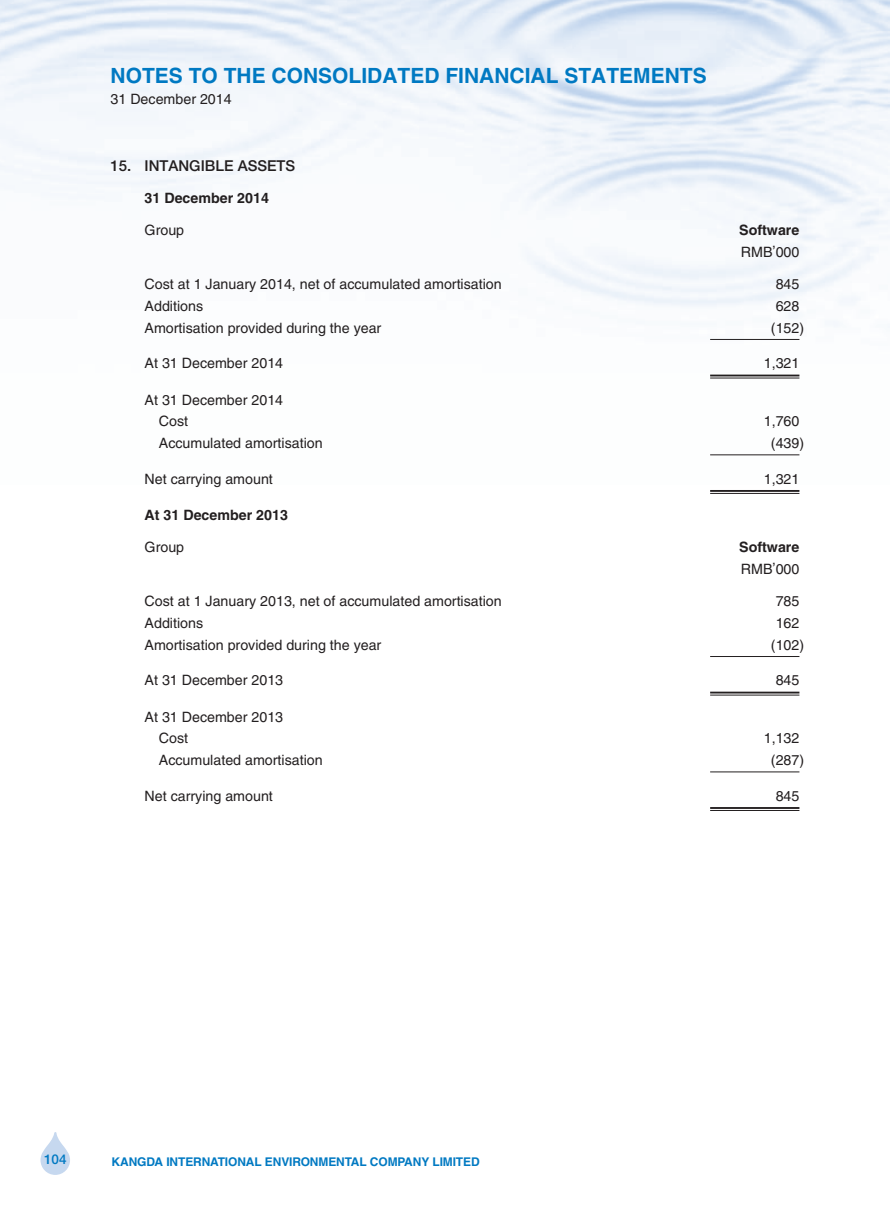
<style>
.page{position:relative;width:893px;height:1212px;background:#fff}
.page>*{position:absolute;margin:0;border:0;box-sizing:border-box;transform-origin:0 0}
.t1{font:700 21px "Helvetica LT Std";color:#0079c2}
._3__標題{font:500 15px "Helvetica Neue LT Std";color:#231f20}
._1__內文{font:14.25px "Helvetica LT Std";color:#231f20}
._1__內文-2{font:700 14.25px "Helvetica LT Std";color:#231f20}
.t2{font:500 13.5px "Helvetica Neue LT Std";color:#0079c2}
.t3{font:700 12px "Helvetica LT Std";letter-spacing:-.01em;color:#0079c2}
</style>
<div class="page">
<svg style="left:40px;top:1132px;width:30px;height:43px"></svg>
<hr style="left:710px;top:339px;width:89px;height:1px;background:#231f20">
<hr style="left:710px;top:375px;width:89px;height:1px;background:#231f20">
<hr style="left:710px;top:378px;width:89px;height:1px;background:#231f20">
<hr style="left:710px;top:454px;width:89px;height:1px;background:#231f20">
<hr style="left:710px;top:490px;width:89px;height:2px;background:#231f20">
<hr style="left:710px;top:493px;width:89px;height:1px;background:#231f20">
<hr style="left:710px;top:656px;width:89px;height:1px;background:#231f20">
<hr style="left:710px;top:692px;width:89px;height:1px;background:#231f20">
<hr style="left:710px;top:695px;width:89px;height:1px;background:#231f20">
<hr style="left:710px;top:771px;width:89px;height:1px;background:#231f20">
<hr style="left:710px;top:807px;width:89px;height:2px;background:#231f20">
<hr style="left:710px;top:810px;width:89px;height:1px;background:#231f20">
<h1 class="t1" style="left:111px;top:62px;width:598px">NOTES TO THE CONSOLIDATED FINANCIAL STATEMENTS</h1>
<p class="_1__內文" style="left:111px;top:91px;width:123px">31 December 2014</p>
<p class="_3__標題" style="left:111px;top:156px;width:186px">15. INTANGIBLE ASSETS</p>
<p class="_1__內文-2" style="left:145px;top:189px;width:126px">31 December 2014</p>
<p class="_1__內文" style="left:145px;top:222px;width:41px">Group</p>
<p class="_1__內文-2" style="left:739px;top:222px;width:62px">Software</p>
<p class="_1__內文" style="left:741px;top:244px;width:60px">RMB’000</p>
<p class="_1__內文" style="left:145px;top:276px;width:359px">Cost at 1 January 2014, net of accumulated amortisation</p>
<p class="_1__內文" style="left:776px;top:276px;width:25px">845</p>
<p class="_1__內文" style="left:145px;top:298px;width:60px">Additions</p>
<p class="_1__內文" style="left:776px;top:298px;width:25px">628</p>
<p class="_1__內文" style="left:145px;top:319px;width:238px">Amortisation provided during the year</p>
<p class="_1__內文" style="left:771px;top:319px;width:35px">(152)</p>
<p class="_1__內文" style="left:145px;top:355px;width:140px">At 31 December 2014</p>
<p class="_1__內文" style="left:764px;top:355px;width:37px">1,321</p>
<p class="_1__內文" style="left:145px;top:391px;width:140px">At 31 December 2014</p>
<p class="_1__內文" style="left:159px;top:413px;width:31px">Cost</p>
<p class="_1__內文" style="left:764px;top:413px;width:37px">1,760</p>
<p class="_1__內文" style="left:159px;top:435px;width:165px">Accumulated amortisation</p>
<p class="_1__內文" style="left:771px;top:435px;width:35px">(439)</p>
<p class="_1__內文" style="left:145px;top:470px;width:130px">Net carrying amount</p>
<p class="_1__內文" style="left:764px;top:470px;width:37px">1,321</p>
<p class="_1__內文-2" style="left:145px;top:506px;width:145px">At 31 December 2013</p>
<p class="_1__內文" style="left:145px;top:539px;width:41px">Group</p>
<p class="_1__內文-2" style="left:739px;top:539px;width:62px">Software</p>
<p class="_1__內文" style="left:741px;top:561px;width:60px">RMB’000</p>
<p class="_1__內文" style="left:145px;top:593px;width:359px">Cost at 1 January 2013, net of accumulated amortisation</p>
<p class="_1__內文" style="left:776px;top:593px;width:25px">785</p>
<p class="_1__內文" style="left:145px;top:615px;width:60px">Additions</p>
<p class="_1__內文" style="left:776px;top:615px;width:25px">162</p>
<p class="_1__內文" style="left:145px;top:636px;width:238px">Amortisation provided during the year</p>
<p class="_1__內文" style="left:771px;top:636px;width:35px">(102)</p>
<p class="_1__內文" style="left:145px;top:672px;width:140px">At 31 December 2013</p>
<p class="_1__內文" style="left:776px;top:672px;width:25px">845</p>
<p class="_1__內文" style="left:145px;top:708px;width:140px">At 31 December 2013</p>
<p class="_1__內文" style="left:159px;top:730px;width:31px">Cost</p>
<p class="_1__內文" style="left:764px;top:730px;width:37px">1,132</p>
<p class="_1__內文" style="left:159px;top:752px;width:165px">Accumulated amortisation</p>
<p class="_1__內文" style="left:771px;top:752px;width:35px">(287)</p>
<p class="_1__內文" style="left:145px;top:787px;width:130px">Net carrying amount</p>
<p class="_1__內文" style="left:776px;top:787px;width:25px">845</p>
<p class="t2" style="left:44px;top:1151px;width:24px">104</p>
<p class="t3" style="left:111px;top:1154px;width:370px">KANGDA INTERNATIONAL ENVIRONMENTAL COMPANY LIMITED</p>
</div>
